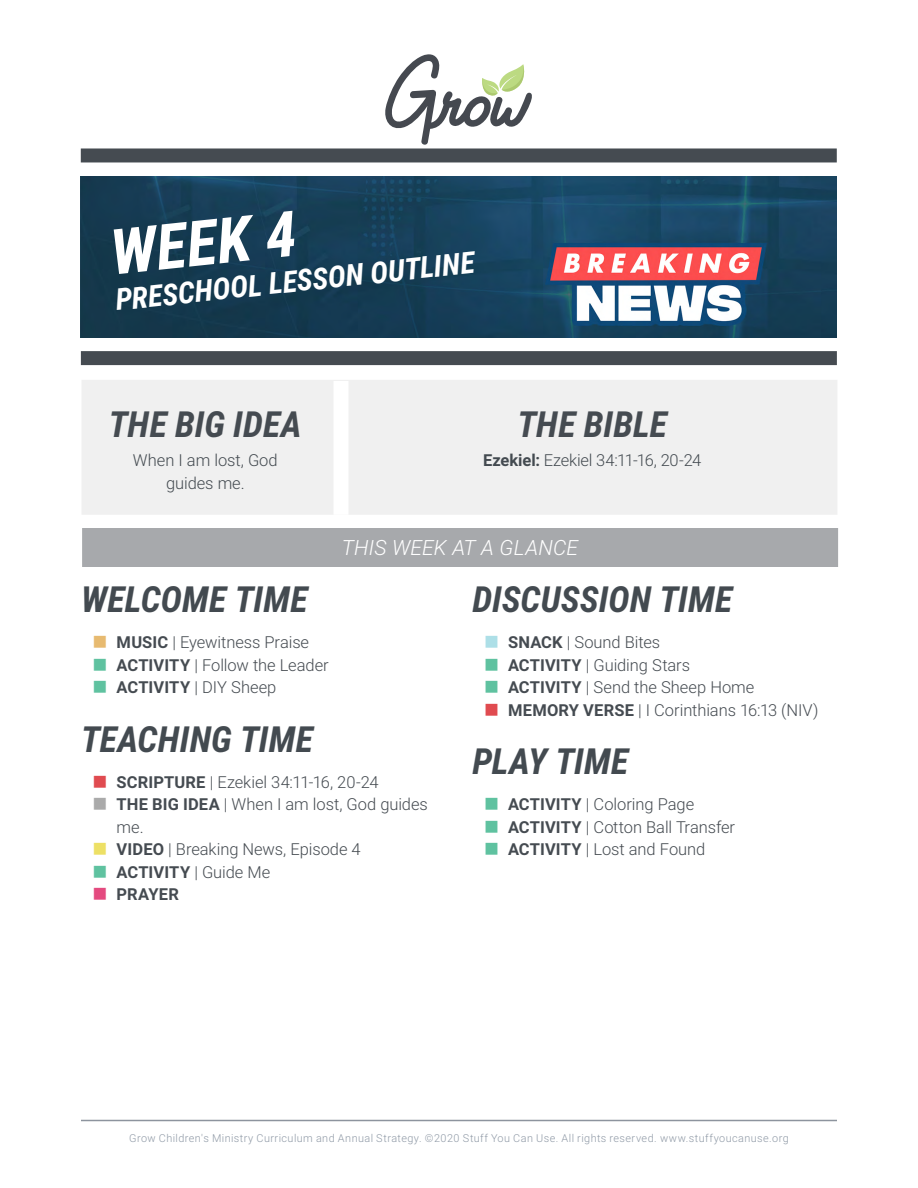
<style>
.page{position:relative;width:918px;height:1188px;background:#fff}
.page>*{position:absolute;margin:0;border:0;box-sizing:border-box;transform-origin:0 0}
.t1{font:italic 700 63px "Roboto Condensed";color:#fff}
.t2{font:italic 700 36px "Roboto Condensed";color:#434a50}
.t3{font:italic 700 36px "Roboto Condensed";color:#454b51}
.t4{font:italic 700 30px "Roboto Condensed";color:#fff}
.t5{font:italic 300 21px "Roboto";letter-spacing:.005em;color:#fff}
.t6{font:300 16.5px/22.5px "Roboto";letter-spacing:-.005em;color:#454b51}
.t7{font:300 16.5px/22.5px "Roboto";letter-spacing:-.005em;color:#434a50;text-align:center}
.t8{font:300 10.8px "Roboto";letter-spacing:.04em;color:#8f99a6}
.s1{font-weight:700}
</style>
<div class="page">
<div style="left:81px;top:148px;width:756px;height:14px;background:#454b51"></div>
<svg style="left:385px;top:54px;width:147px;height:91px"></svg>
<img style="left:81px;top:177px;width:756px;height:161px">
<div style="left:81px;top:351px;width:756px;height:14px;background:#454b51"></div>
<hr style="left:81px;top:1120px;width:756px;height:1px;background:#8d949e">
<div style="left:81px;top:380px;width:756px;height:135px;background:#f0f0f0"></div>
<div style="left:333px;top:381px;width:15px;height:134px;background:#fff"></div>
<div style="left:82px;top:528px;width:756px;height:39px;background:#a7a9ac"></div>
<h1 class="t1" style="left:106px;top:208px;width:188px;rotate:-6deg">WEEK 4</h1>
<h3 class="t4" style="left:113px;top:279px;width:363px;rotate:-6deg">PRESCHOOL LESSON OUTLINE</h3>
<h2 class="t3" style="left:109px;top:399px;width:195px">THE BIG IDEA</h2>
<p class="t7" style="left:133px;top:449px;width:146px">When I am lost, God guides me.</p>
<h2 class="t3" style="left:518px;top:399px;width:151px">THE BIBLE</h2>
<p class="t7" style="left:483px;top:449px;width:220px"><span class="s1">Ezekiel:</span> Ezekiel 34:11-16, 20-24</p>
<p class="t5" style="left:342px;top:533px;width:238px">THIS WEEK AT A GLANCE</p>
<h2 class="t2" style="left:81px;top:574px;width:228px">WELCOME TIME</h2>
<p class="t6" style="left:117px;top:631px;width:214px"><span class="s1">MUSIC</span> | Eyewitness Praise<br><span class="s1">ACTIVITY</span> | Follow the Leader<br><span class="s1">ACTIVITY</span> | DIY Sheep</p>
<h2 class="t2" style="left:81px;top:714px;width:234px">TEACHING TIME</h2>
<p class="t6" style="left:117px;top:770px;width:313px"><span class="s1">SCRIPTURE</span> | Ezekiel 34:11-16, 20-24<br><span class="s1">THE BIG IDEA</span> | When I am lost, God guides me.<br><span class="s1">VIDEO</span> | Breaking News, Episode 4<br><span class="s1">ACTIVITY</span> | Guide Me<br><span class="s1">PRAYER</span></p>
<h2 class="t2" style="left:472px;top:574px;width:262px">DISCUSSION TIME</h2>
<p class="t6" style="left:508px;top:631px;width:312px"><span class="s1">SNACK</span> | Sound Bites<br><span class="s1">ACTIVITY</span> | Guiding Stars<br><span class="s1">ACTIVITY</span> | Send the Sheep Home<br><span class="s1">MEMORY VERSE</span> | I Corinthians 16:13 (NIV)</p>
<h2 class="t2" style="left:472px;top:736px;width:157px">PLAY TIME</h2>
<p class="t6" style="left:508px;top:793px;width:229px"><span class="s1">ACTIVITY</span> | Coloring Page<br><span class="s1">ACTIVITY</span> | Cotton Ball Transfer<br><span class="s1">ACTIVITY</span> | Lost and Found</p>
<p class="t8" style="left:129px;top:1131px;width:661px">Grow Children's Ministry Curriculum and Annual Strategy. ©2020 Stuff You Can Use. All rights reserved. www.stuffyoucanuse.org</p>
</div>
